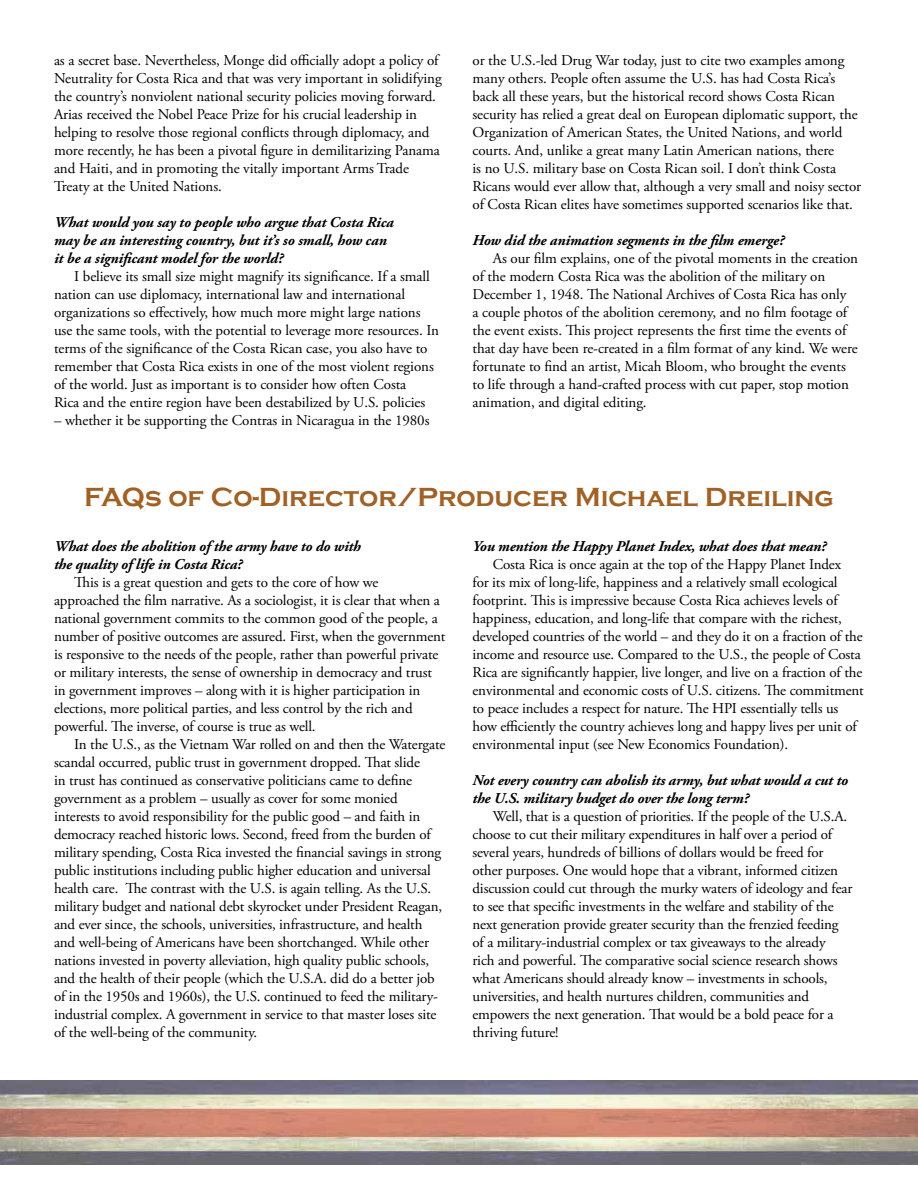
<style>
.page{position:relative;width:918px;height:1188px;background:#fff}
.page>*{position:absolute;margin:0;border:0;box-sizing:border-box;transform-origin:0 0}
.t1{font:700 27px "Copperplate Gothic";color:#a16125}
.t2{font:15px/18px "Adobe Garamond Pro";letter-spacing:-.01em;color:#000}
.t3{font:italic 700 15px/18px "Adobe Garamond Pro";letter-spacing:-.01em;color:#000}
</style>
<div class="page">
<img style="left:0;top:1080px;width:918px;height:85px">
<p class="t2" style="left:54px;top:52px;width:389px">as a secret base. Nevertheless, Monge did officially adopt a policy of Neutrality for Costa Rica and that was very important in solidifying the country’s nonviolent national security policies moving forward.<br>Arias received the Nobel Peace Prize for his crucial leadership in helping to resolve those regional conflicts through diplomacy, and more recently, he has been a pivotal figure in demilitarizing Panama and Haiti, and in promoting the vitally important Arms Trade Treaty at the United Nations.</p>
<p class="t3" style="left:54px;top:213px;width:341px">What would you say to people who argue that Costa Rica may be an interesting country, but it’s so small, how can it be a significant model for the world?</p>
<p class="t2" style="left:54px;top:268px;width:387px;text-indent:20px">I believe its small size might magnify its significance. If a small nation can use diplomacy, international law and international organizations so effectively, how much more might large nations use the same tools, with the potential to leverage more resources. In terms of the significance of the Costa Rican case, you also have to remember that Costa Rica exists in one of the most violent regions of the world. Just as important is to consider how often Costa<br>Rica and the entire region have been destabilized by U.S. policies</p>
<p class="t2" style="left:54px;top:412px;width:377px">– whether it be supporting the Contras in Nicaragua in the 1980s</p>
<p class="t2" style="left:472px;top:52px;width:390px">or the U.S.-led Drug War today, just to cite two examples among many others. People often assume the U.S. has had Costa Rica’s back all these years, but the historical record shows Costa Rican security has relied a great deal on European diplomatic support, the Organization of American States, the United Nations, and world courts. And, unlike a great many Latin American nations, there<br>is no U.S. military base on Costa Rican soil. I don’t think Costa Ricans would ever allow that, although a very small and noisy sector of Costa Rican elites have sometimes supported scenarios like that.</p>
<p class="t3" style="left:472px;top:231px;width:313px">How did the animation segments in the film emerge?</p>
<p class="t2" style="left:472px;top:250px;width:387px;text-indent:20px">As our film explains, one of the pivotal moments in the creation of the modern Costa Rica was the abolition of the military on December 1, 1948. The National Archives of Costa Rica has only<br>a couple photos of the abolition ceremony, and no film footage of the event exists. This project represents the first time the events of that day have been re-created in a film format of any kind. We were fortunate to find an artist, Micah Bloom, who brought the events to life through a hand-crafted process with cut paper, stop motion animation, and digital editing.</p>
<h1 class="t1" style="left:84px;top:482px;width:752px">FAQs of Co-Director/Producer Michael Dreiling</h1>
<p class="t3" style="left:54px;top:537px;width:308px">What does the abolition of the army have to do with the quality of life in Costa Rica?</p>
<p class="t2" style="left:54px;top:574px;width:393px;text-indent:20px">This is a great question and gets to the core of how we approached the film narrative. As a sociologist, it is clear that when a national government commits to the common good of the people, a number of positive outcomes are assured. First, when the government is responsive to the needs of the people, rather than powerful private or military interests, the sense of ownership in democracy and trust in government improves – along with it is higher participation in elections, more political parties, and less control by the rich and powerful. The inverse, of course is true as well.</p>
<p class="t2" style="left:54px;top:736px;width:393px;text-indent:20px">In the U.S., as the Vietnam War rolled on and then the Watergate scandal occurred, public trust in government dropped. That slide<br>in trust has continued as conservative politicians came to define government as a problem – usually as cover for some monied interests to avoid responsibility for the public good – and faith in democracy reached historic lows. Second, freed from the burden of military spending, Costa Rica invested the financial savings in strong public institutions including public higher education and universal health care. The contrast with the U.S. is again telling. As the U.S. military budget and national debt skyrocket under President Reagan, and ever since, the schools, universities, infrastructure, and health and well-being of Americans have been shortchanged. While other nations invested in poverty alleviation, high quality public schools, and the health of their people (which the U.S.A. did do a better job of in the 1950s and 1960s), the U.S. continued to feed the military&shy;industrial complex. A government in service to that master loses site of the well-being of the community.</p>
<p class="t3" style="left:472px;top:537px;width:355px">You mention the Happy Planet Index, what does that mean?</p>
<p class="t2" style="left:472px;top:556px;width:393px;text-indent:20px">Costa Rica is once again at the top of the Happy Planet Index<br>for its mix of long-life, happiness and a relatively small ecological footprint. This is impressive because Costa Rica achieves levels of happiness, education, and long-life that compare with the richest, developed countries of the world – and they do it on a fraction of the income and resource use. Compared to the U.S., the people of Costa Rica are significantly happier, live longer, and live on a fraction of the environmental and economic costs of U.S. citizens. The commitment to peace includes a respect for nature. The HPI essentially tells us how efficiently the country achieves long and happy lives per unit of environmental input (see New Economics Foundation).</p>
<p class="t3" style="left:472px;top:771px;width:377px">Not every country can abolish its army, but what would a cut to the U.S. military budget do over the long term?</p>
<p class="t2" style="left:472px;top:808px;width:381px;text-indent:20px">Well, that is a question of priorities. If the people of the U.S.A. choose to cut their military expenditures in half over a period of several years, hundreds of billions of dollars would be freed for other purposes. One would hope that a vibrant, informed citizen discussion could cut through the murky waters of ideology and fear to see that specific investments in the welfare and stability of the next generation provide greater security than the frenzied feeding of a military-industrial complex or tax giveaways to the already<br>rich and powerful. The comparative social science research shows what Americans should already know – investments in schools, universities, and health nurtures children, communities and empowers the next generation. That would be a bold peace for a thriving future!</p>
</div>
